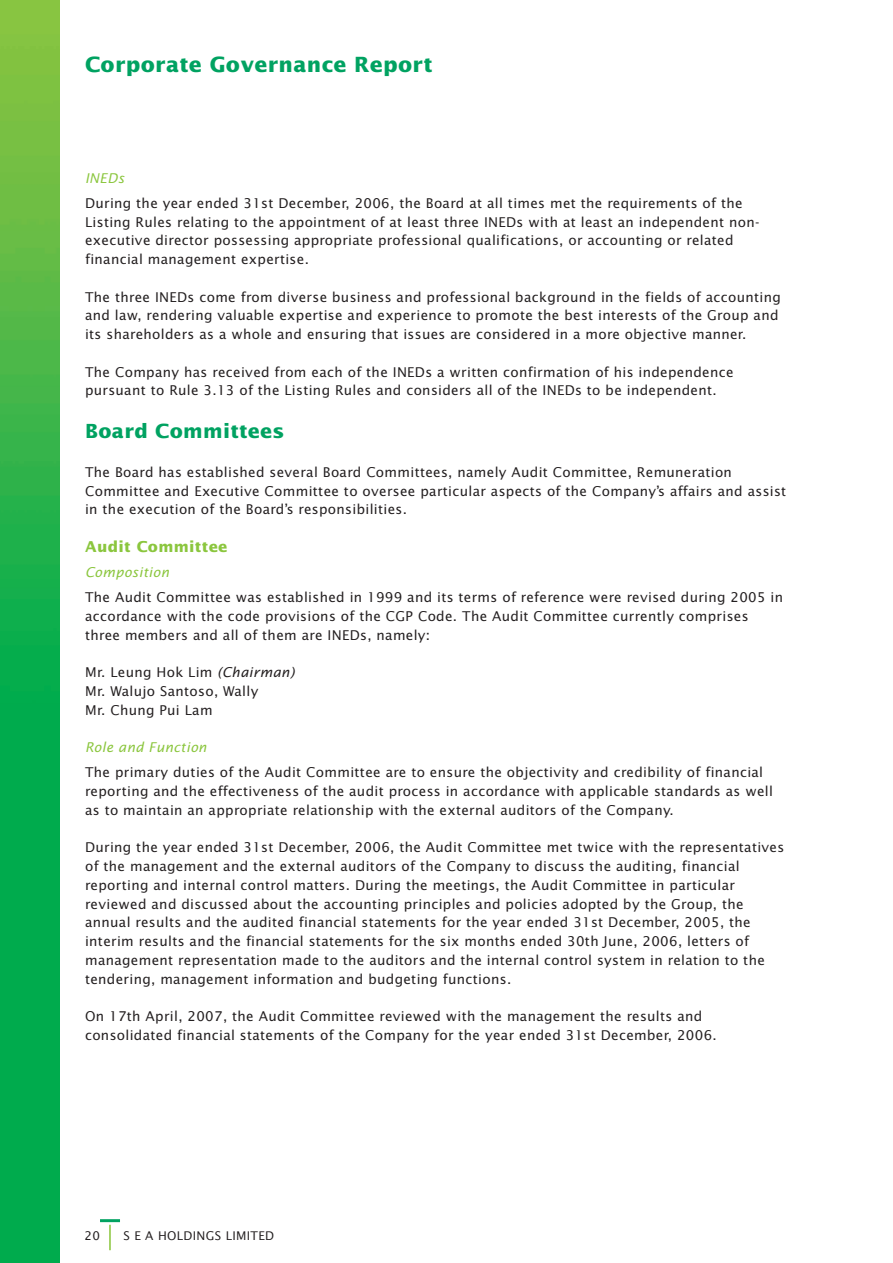
<style>
.page{position:relative;width:893px;height:1263px;background:#fff}
.page>*{position:absolute;margin:0;border:0;box-sizing:border-box;transform-origin:0 0}
.t1{font:700 21px "Lucida Sans";letter-spacing:.015em;color:#00a261}
.t2{font:700 19.5px "Lucida Sans";letter-spacing:.015em;color:#00a261}
.t3{font:700 15px "Lucida Sans";letter-spacing:.02em;color:#8bc63e}
.t4{font:13.5px/18.8px "Lucida Sans";letter-spacing:.025em;color:#231f20}
.t5{font:italic 13.5px "Lucida Sans";letter-spacing:.025em;color:#8bc63e}
.t6{font:12px "Lucida Sans";letter-spacing:.025em;color:#231f20}
.s1{font-style:italic}
</style>
<div class="page">
<hr style="left:109px;top:1225px;width:2px;height:25px;background:#8bc63e">
<hr style="left:100px;top:1219px;width:20px;height:3px;background:#00a261">
<img style="left:0;top:0;width:59px;height:1263px">
<h1 class="t1" style="left:85px;top:56px;width:349px">Corporate Governance Report</h1>
<p class="t5" style="left:85px;top:172px;width:41px">INEDs</p>
<p class="t4" style="left:85px;top:195px;width:676px">During the year ended 31st December, 2006, the Board at all times met the requirements of the Listing Rules relating to the appointment of at least three INEDs with at least an independent non&shy;executive director possessing appropriate professional qualifications, or accounting or related financial management expertise.</p>
<p class="t4" style="left:85px;top:288px;width:697px">The three INEDs come from diverse business and professional background in the fields of accounting and law, rendering valuable expertise and experience to promote the best interests of the Group and its shareholders as a whole and ensuring that issues are considered in a more objective manner.</p>
<p class="t4" style="left:85px;top:363px;width:650px">The Company has received from each of the INEDs a written confirmation of his independence pursuant to Rule 3.13 of the Listing Rules and considers all of the INEDs to be independent.</p>
<h2 class="t2" style="left:85px;top:423px;width:201px">Board Committees</h2>
<p class="t4" style="left:85px;top:464px;width:702px">The Board has established several Board Committees, namely Audit Committee, Remuneration<br>Committee and Executive Committee to oversee particular aspects of the Company’s affairs and assist in the execution of the Board’s responsibilities.</p>
<p class="t3" style="left:85px;top:540px;width:144px">Audit Committee</p>
<p class="t5" style="left:85px;top:567px;width:86px">Composition</p>
<p class="t4" style="left:85px;top:589px;width:699px">The Audit Committee was established in 1999 and its terms of reference were revised during 2005 in accordance with the code provisions of the CGP Code. The Audit Committee currently comprises three members and all of them are INEDs, namely:</p>
<p class="t4" style="left:85px;top:664px;width:211px">Mr. Leung Hok Lim <span class="s1">(Chairman)<br></span>Mr. Walujo Santoso, Wally<br>Mr. Chung Pui Lam</p>
<p class="t5" style="left:85px;top:742px;width:123px">Role and Function</p>
<p class="t4" style="left:85px;top:764px;width:689px">The primary duties of the Audit Committee are to ensure the objectivity and credibility of financial reporting and the effectiveness of the audit process in accordance with applicable standards as well as to maintain an appropriate relationship with the external auditors of the Company.</p>
<p class="t4" style="left:85px;top:839px;width:700px">During the year ended 31st December, 2006, the Audit Committee met twice with the representatives of the management and the external auditors of the Company to discuss the auditing, financial reporting and internal control matters. During the meetings, the Audit Committee in particular reviewed and discussed about the accounting principles and policies adopted by the Group, the annual results and the audited financial statements for the year ended 31st December, 2005, the interim results and the financial statements for the six months ended 30th June, 2006, letters of management representation made to the auditors and the internal control system in relation to the tendering, management information and budgeting functions.</p>
<p class="t4" style="left:85px;top:1008px;width:633px">On 17th April, 2007, the Audit Committee reviewed with the management the results and consolidated financial statements of the Company for the year ended 31st December, 2006.</p>
<p class="t6" style="left:84px;top:1230px;width:17px">20</p>
<p class="t6" style="left:123px;top:1230px;width:152px">S E A HOLDINGS LIMITED</p>
</div>
